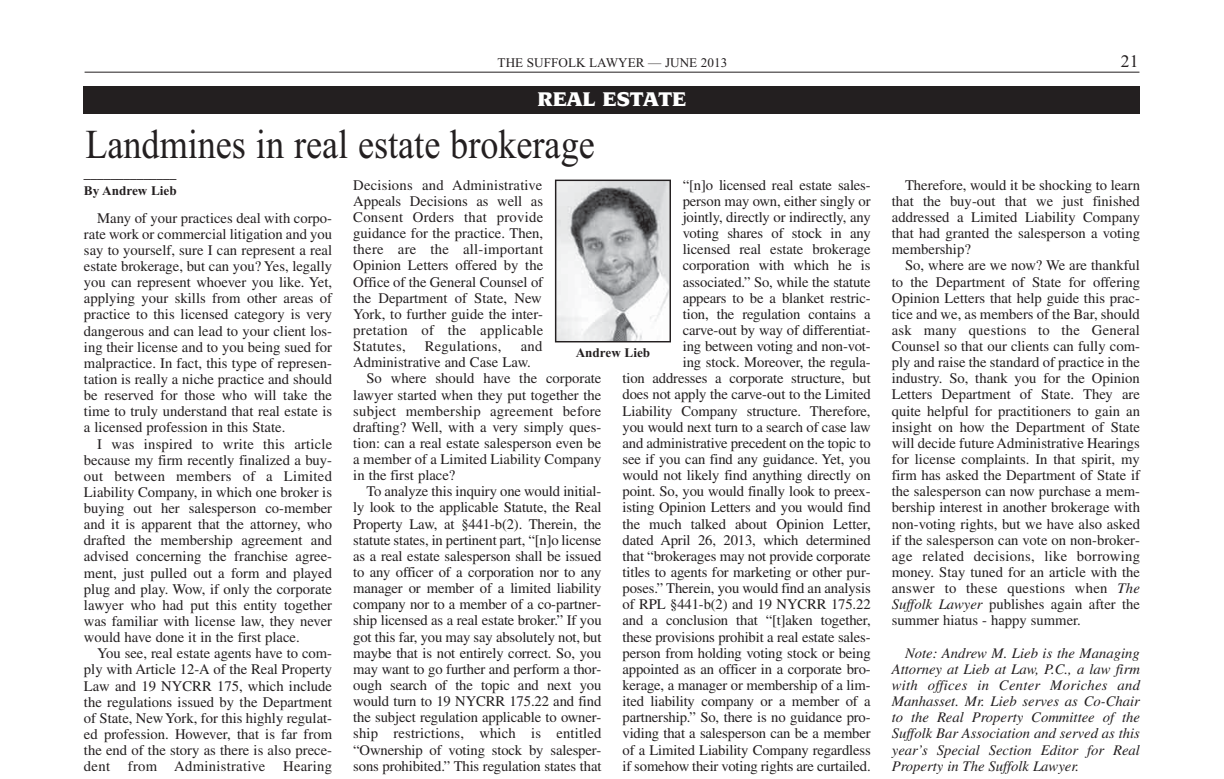
<style>
.page{position:relative;width:1224px;height:779px;background:#fff}
.page>*{position:absolute;margin:0;border:0;box-sizing:border-box;transform-origin:0 0}
.t1{font:41px "Times New Roman";color:#231f20;scale:.88 1}
.t2{font:20.6px "Novarese Ultra DTC";color:#fff}
.t3{font:17.6px "Times New Roman";color:#231f20}
.t4{font:14.6px/16.2px "Times";letter-spacing:-.01em;color:#231f20;text-align:justify}
.t5{font:italic 14.6px/16.2px "Times";color:#231f20;text-align:justify}
.t6{font:14.6px "Times";letter-spacing:.02em;color:#231f20}
.t7{font:14.6px "Times";letter-spacing:.01em;color:#231f20}
.t8{font:700 13.2px/17.6px "Times New Roman";color:#231f20}
.t9{font:13.2px "Times New Roman";color:#231f20}
.s1{font-style:italic}
</style>
<div class="page">
<hr style="left:85px;top:72px;width:1054px;height:1px;background:#231f20">
<div style="left:84px;top:86px;width:1056px;height:28px;background:#231f20"></div>
<img style="left:557px;top:182px;width:112px;height:158px">
<div style="left:555px;top:180px;width:116px;height:162px;border:1px solid #231f20"></div>
<p class="t9" style="left:498px;top:58px;width:231px">THE SUFFOLK LAWYER — JUNE 2013</p>
<p class="t3" style="left:1121px;top:55px;width:19px">21</p>
<h2 class="t2" style="left:538px;top:93px;width:150px">REAL ESTATE</h2>
<h1 class="t1" style="left:85px;top:130px;width:580px">Landmines in real estate brokerage</h1>
<p class="t8" style="left:84px;top:165px;width:94px">______________<br>By Andrew Lieb</p>
<p class="t4" style="left:84px;top:211px;width:250px;text-indent:13px">Many of your practices deal with corpo&shy;rate work or commercial litigation and you say to yourself, sure I can represent a real estate brokerage, but can you? Yes, legally you can represent whoever you like. Yet, applying your skills from other areas of practice to this licensed category is very dangerous and can lead to your client los&shy;ing their license and to you being sued for malpractice. In fact, this type of represen&shy;tation is really a niche practice and should be reserved for those who will take the time to truly understand that real estate is a licensed profession in this State.</p>
<p class="t4" style="left:84px;top:437px;width:250px;text-indent:13px">I was inspired to write this article because my firm recently finalized a buy&shy;out between members of a Limited Liability Company, in which one broker is buying out her salesperson co-member and it is apparent that the attorney, who drafted the membership agreement and advised concerning the franchise agree&shy;ment, just pulled out a form and played plug and play. Wow, if only the corporate lawyer who had put this entity together was familiar with license law, they never would have done it in the first place.</p>
<p class="t4" style="left:84px;top:647px;width:250px;text-indent:13px">You see, real estate agents have to com&shy;ply with Article 12-A of the Real Property Law and 19 NYCRR 175, which include the regulations issued by the Department of State, New York, for this highly regulat&shy;ed profession. However, that is far from the end of the story as there is also prece&shy;dent from Administrative Hearing</p>
<p class="t4" style="left:623px;top:178px;width:250px;text-align:right">“[n]o licensed real estate sales-<br>person may own, either singly or<br>jointly, directly or indirectly, any<br>voting shares of stock in any<br>licensed real estate brokerage corporation with which he is associated.” So, while the statute<br>appears to be a blanket restric-<br>tion, the regulation contains a<br>carve-out by way of differentiat-<br>ing between voting and non-vot-<br>ing stock. Moreover, the regula-<br>tion addresses a corporate structure, but does not apply the carve-out to the Limited Liability Company structure. Therefore, you would next turn to a search of case law and administrative precedent on the topic to see if you can find any guidance. Yet, you would not likely find anything directly on point. So, you would finally look to preex&shy;isting Opinion Letters and you would find the much talked about Opinion Letter, dated April 26, 2013, which determined that “brokerages may not provide corporate titles to agents for marketing or other pur&shy;poses.” Therein, you would find an analysis of RPL §441-b(2) and 19 NYCRR 175.22 and a conclusion that “[t]aken together, these provisions prohibit a real estate sales&shy;person from holding voting stock or being appointed as an officer in a corporate bro&shy;kerage, a manager or membership of a lim&shy;ited liability company or a member of a partnership.” So, there is no guidance pro&shy;viding that a salesperson can be a member of a Limited Liability Company regardless if somehow their voting rights are curtailed.</p>
<p class="t4" style="left:892px;top:178px;width:250px;text-indent:13px">Therefore, would it be shocking to learn that the buy-out that we just finished addressed a Limited Liability Company that had granted the salesperson a voting membership?</p>
<p class="t4" style="left:353px;top:178px;width:191px">Decisions and Administrative Appeals Decisions as well as Consent Orders that provide guidance for the practice. Then, there are the all-important Opinion Letters offered by the Office of the General Counsel of the Department of State, New York, to further guide the inter&shy;pretation of the applicable Statutes,</p>
<p class="t4" style="left:892px;top:259px;width:250px;text-indent:13px">So, where are we now? We are thankful to the Department of State for offering Opinion Letters that help guide this prac&shy;tice and we, as members of the Bar, should ask many questions to the General Counsel so that our clients can fully com&shy;ply and raise the standard of practice in the industry. So, thank you for the Opinion Letters Department of State. They are quite helpful for practitioners to gain an insight on how the Department of State will decide future Administrative Hearings for license complaints. In that spirit, my firm has asked the Department of State if the salesperson can now purchase a mem&shy;bership interest in another brokerage with non-voting rights, but we have also asked if the salesperson can vote on non-broker&shy;age related decisions, like borrowing money. Stay tuned for an article with the answer to these questions when <span class="s1">The Suffolk Lawyer</span> publishes again after the summer hiatus - happy summer.</p>
<p class="t5" style="left:892px;top:646px;width:250px;text-indent:13px">Note: Andrew M. Lieb is the Managing Attorney at Lieb at Law, P.C., a law firm with offices in Center Moriches and Manhasset. Mr. Lieb serves as Co-Chair to the Real Property Committee of the Suffolk Bar Association and served as this year’s Special Section Editor for Real Property in The Suffolk Lawyer.</p>
<p class="t6" style="left:425px;top:341px;width:78px">Regulations,</p>
<p class="t4" style="left:521px;top:339px;width:23px">and</p>
<p class="t4" style="left:353px;top:356px;width:179px">Administrative and Case Law.</p>
<p class="t4" style="left:366px;top:372px;width:236px">So where should have the corporate</p>
<p class="t4" style="left:353px;top:388px;width:250px">lawyer started when they put together the</p>
<p class="t6" style="left:353px;top:405px;width:250px">subject membership agreement before</p>
<p class="t4" style="left:353px;top:420px;width:250px">drafting? Well, with a very simply ques-</p>
<p class="t4" style="left:353px;top:436px;width:250px">tion: can a real estate salesperson even be</p>
<p class="t4" style="left:353px;top:452px;width:250px">a member of a Limited Liability Company</p>
<p class="t4" style="left:353px;top:468px;width:104px">in the first place?</p>
<p class="t4" style="left:366px;top:485px;width:236px">To analyze this inquiry one would initial-</p>
<p class="t4" style="left:353px;top:501px;width:250px">ly look to the applicable Statute, the Real</p>
<p class="t4" style="left:353px;top:517px;width:250px">Property Law, at §441-b(2). Therein, the</p>
<p class="t4" style="left:353px;top:533px;width:250px">statute states, in pertinent part, “[n]o license</p>
<p class="t4" style="left:353px;top:549px;width:250px">as a real estate salesperson shall be issued</p>
<p class="t4" style="left:353px;top:565px;width:250px">to any officer of a corporation nor to any</p>
<p class="t4" style="left:353px;top:581px;width:250px">manager or member of a limited liability</p>
<p class="t4" style="left:353px;top:597px;width:250px">company nor to a member of a co-partner-</p>
<p class="t4" style="left:353px;top:614px;width:250px">ship licensed as a real estate broker.” If you</p>
<p class="t4" style="left:353px;top:630px;width:250px">got this far, you may say absolutely not, but</p>
<p class="t4" style="left:353px;top:646px;width:250px">maybe that is not entirely correct. So, you</p>
<p class="t4" style="left:353px;top:662px;width:250px">may want to go further and perform a thor-</p>
<p class="t4" style="left:353px;top:678px;width:250px">ough search of the topic and next you</p>
<p class="t4" style="left:353px;top:694px;width:250px">would turn to 19 NYCRR 175.22 and find</p>
<p class="t4" style="left:353px;top:710px;width:250px">the subject regulation applicable to owner-</p>
<p class="t7" style="left:353px;top:728px;width:250px">ship restrictions, which is entitled</p>
<p class="t4" style="left:353px;top:743px;width:250px">“Ownership of voting stock by salesper-</p>
<p class="t4" style="left:353px;top:759px;width:250px">sons prohibited.” This regulation states that</p>
<p class="t8" style="left:576px;top:346px;width:76px">Andrew Lieb</p>
</div>
